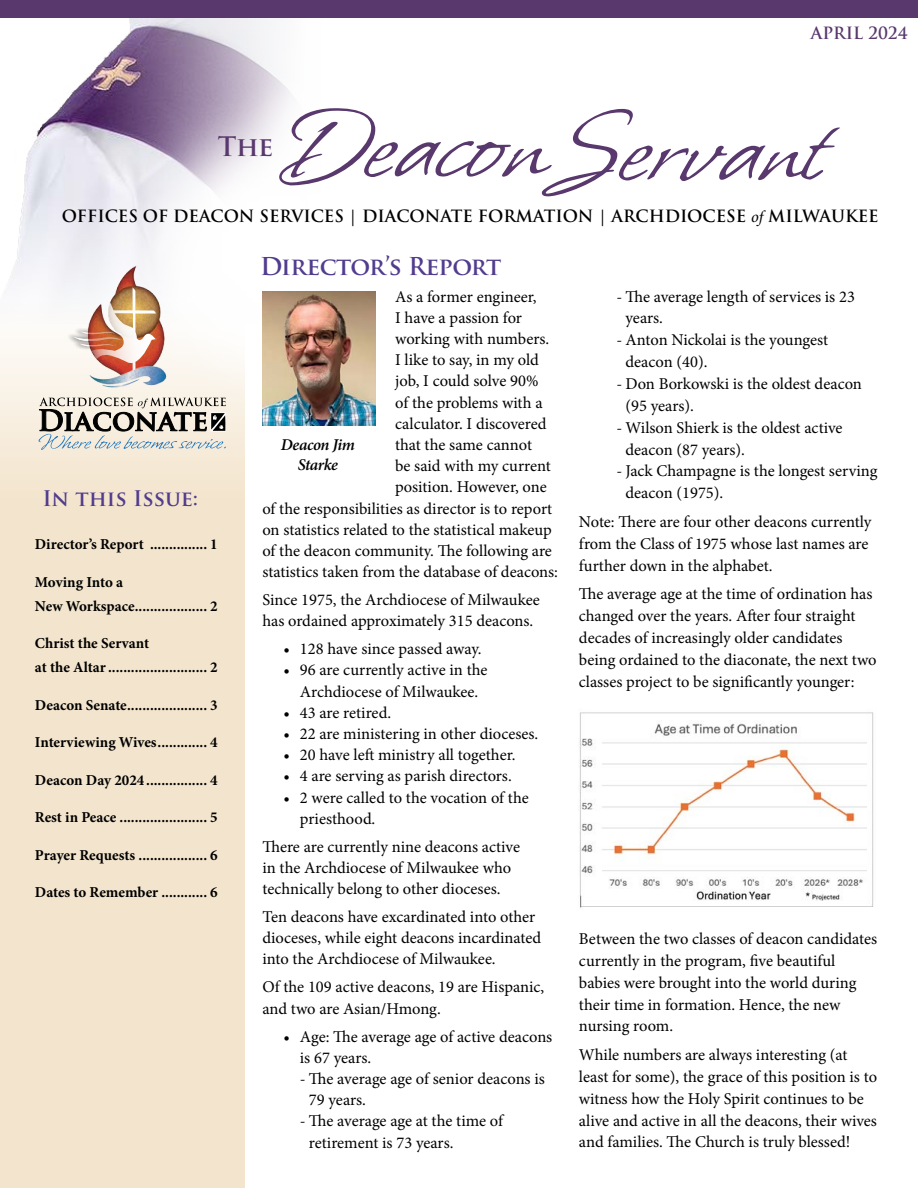
<style>
.page{position:relative;width:918px;height:1188px;background:#fff}
.page>*{position:absolute;margin:0;border:0;box-sizing:border-box;transform-origin:0 0}
.t1{font:114.15px "Whisper ROB";color:#59386d}
.t2{font:700 26.25px "Trajan Pro";color:#59386d}
.t3{font:700 24px "Trajan Pro";letter-spacing:-.03em;color:#513c8e}
.t4{font:700 21px "Trajan Pro";color:#513c8e}
.t5{font:16.5px/21.9px "Minion Pro";color:#000}
.t6{font:700 16.5px "Trajan Pro";color:#000}
.t7{font:italic 600 16.5px/20.2px "Minion Pro";letter-spacing:-.025em;color:#000;text-align:center}
.t8{font:700 16.5px "Trajan Pro";color:#59386d}
.t9{font:700 15.15px/24px "Minion Pro";color:#000}
.s1{font-family:"Minion Pro";font-weight:400;font-style:italic}
</style>
<div class="page">
<div style="left:0;top:283px;width:244px;height:905px;background:#f3e5cd"></div>
<img style="left:0;top:17px;width:320px;height:307px">
<div style="left:0;top:0;width:918px;height:17px;background:#59386d"></div>
<svg style="left:109px;top:82px;width:267px;height:337px"></svg>
<div style="left:215px;top:43px;width:689px;height:218px;background:#fff"></div>
<img style="left:262px;top:292px;width:113px;height:134px">
<img style="left:66px;top:264px;width:120px;height:23px">
<img style="left:39px;top:287px;width:187px;height:163px">
<img style="left:579px;top:712px;width:295px;height:196px">
<p class="t8" style="left:811px;top:23px;width:98px">APRIL 2024</p>
<h1 class="t1" style="left:279px;top:93px;width:546px">DeaconServant</h1>
<h2 class="t2" style="left:218px;top:130px;width:57px">The</h2>
<p class="t6" style="left:62px;top:205px;width:818px">OFFICES OF DEACON SERVICES | DIACONATE FORMATION | ARCHDIOCESE <span class="s1">of</span> MILWAUKEE</p>
<p class="t4" style="left:42px;top:486px;width:157px">In this Issue:</p>
<p class="t9" style="left:35px;top:532px;width:184px">Director’s Report ............... 1</p>
<p class="t9" style="left:35px;top:570px;width:184px">Moving Into a<br>New Workspace................... 2</p>
<p class="t9" style="left:35px;top:631px;width:184px">Christ the Servant<br>at the Altar .......................... 2</p>
<p class="t9" style="left:35px;top:693px;width:184px">Deacon Senate..................... 3</p>
<p class="t9" style="left:35px;top:730px;width:184px">Interviewing Wives............. 4</p>
<p class="t9" style="left:35px;top:768px;width:184px">Deacon Day 2024................ 4</p>
<p class="t9" style="left:35px;top:805px;width:184px">Rest in Peace ....................... 5</p>
<p class="t9" style="left:35px;top:843px;width:184px">Prayer Requests .................. 6</p>
<p class="t9" style="left:35px;top:880px;width:184px">Dates to Remember ............ 6</p>
<h3 class="t3" style="left:260px;top:252px;width:242px">Director’s Report</h3>
<p class="t5" style="left:395px;top:285px;width:143px">As a former engineer,</p>
<p class="t5" style="left:395px;top:307px;width:128px">I have a passion for</p>
<p class="t5" style="left:395px;top:328px;width:155px">working with numbers.</p>
<p class="t5" style="left:395px;top:349px;width:145px">I like to say, in my old</p>
<p class="t5" style="left:395px;top:370px;width:145px">job, I could solve 90%</p>
<p class="t5" style="left:395px;top:391px;width:149px">of the problems with a</p>
<p class="t5" style="left:395px;top:413px;width:153px">calculator. I discovered</p>
<p class="t5" style="left:395px;top:434px;width:139px">that the same cannot</p>
<p class="t5" style="left:395px;top:455px;width:157px">be said with my current</p>
<p class="t5" style="left:395px;top:476px;width:153px">position. However, one</p>
<p class="t5" style="left:262px;top:497px;width:291px">of the responsibilities as director is to report</p>
<p class="t5" style="left:262px;top:519px;width:291px">on statistics related to the statistical makeup</p>
<p class="t5" style="left:262px;top:540px;width:291px">of the deacon community. The following are</p>
<p class="t5" style="left:262px;top:561px;width:297px">statistics taken from the database of deacons:</p>
<p class="t5" style="left:262px;top:589px;width:279px;line-height:21.1px">Since 1975, the Archdiocese of Milwaukee has ordained approximately 315 deacons.</p>
<p class="t5" style="left:283px;top:638px;width:200px">• 128 have since passed away.</p>
<p class="t5" style="left:283px;top:660px;width:206px;line-height:21.1px;text-align:center">• 96 are currently active in the<br>Archdiocese of Milwaukee.</p>
<p class="t5" style="left:283px;top:702px;width:109px">• 43 are retired.</p>
<p class="t5" style="left:283px;top:723px;width:256px">• 22 are ministering in other dioceses.</p>
<p class="t5" style="left:283px;top:744px;width:234px">• 20 have left ministry all together.</p>
<p class="t5" style="left:283px;top:765px;width:230px">• 4 are serving as parish directors.</p>
<p class="t5" style="left:300px;top:787px;width:230px;line-height:21.1px;text-indent:-16px">• 2 were called to the vocation of the priesthood.</p>
<p class="t5" style="left:262px;top:836px;width:259px;line-height:21.1px">There are currently nine deacons active in the Archdiocese of Milwaukee who technically belong to other dioceses.</p>
<p class="t5" style="left:262px;top:906px;width:280px;line-height:21.1px">Ten deacons have excardinated into other dioceses, while eight deacons incardinated into the Archdiocese of Milwaukee.</p>
<p class="t5" style="left:262px;top:977px;width:283px;line-height:21.1px">Of the 109 active deacons, 19 are Hispanic, and two are Asian/Hmong.</p>
<p class="t5" style="left:300px;top:1026px;width:254px;line-height:21.1px;text-indent:-16px">• Age: The average age of active deacons is 67 years.</p>
<p class="t5" style="left:309px;top:1068px;width:237px;line-height:21.1px;text-indent:-9px">- The average age of senior deacons is<br>79 years.</p>
<p class="t5" style="left:309px;top:1111px;width:196px;line-height:21.1px;text-indent:-9px">- The average age at the time of retirement is 73 years.</p>
<p class="t7" style="left:281px;top:434px;width:75px">Deacon Jim<br>Starke</p>
<p class="t5" style="left:625px;top:285px;width:231px;text-indent:-9px">- The average length of services is 23 years.</p>
<p class="t5" style="left:625px;top:329px;width:204px;text-indent:-9px">- Anton Nickolai is the youngest deacon (40).</p>
<p class="t5" style="left:625px;top:373px;width:238px;text-indent:-9px">- Don Borkowski is the oldest deacon (95 years).</p>
<p class="t5" style="left:625px;top:417px;width:219px;text-indent:-9px">- Wilson Shierk is the oldest active deacon (87 years).</p>
<p class="t5" style="left:625px;top:460px;width:254px;text-indent:-9px">- Jack Champagne is the longest serving deacon (1975).</p>
<p class="t5" style="left:579px;top:511px;width:294px">Note: There are four other deacons currently from the Class of 1975 whose last names are further down in the alphabet.</p>
<p class="t5" style="left:579px;top:583px;width:299px">The average age at the time of ordination has changed over the years. After four straight decades of increasingly older candidates being ordained to the diaconate, the next two classes project to be significantly younger:</p>
<p class="t5" style="left:579px;top:928px;width:300px">Between the two classes of deacon candidates currently in the program, five beautiful babies were brought into the world during their time in formation. Hence, the new nursing room.</p>
<p class="t5" style="left:579px;top:1044px;width:300px">While numbers are always interesting (at least for some), the grace of this position is to witness how the Holy Spirit continues to be alive and active in all the deacons, their wives and families. The Church is truly blessed!</p>
</div>
